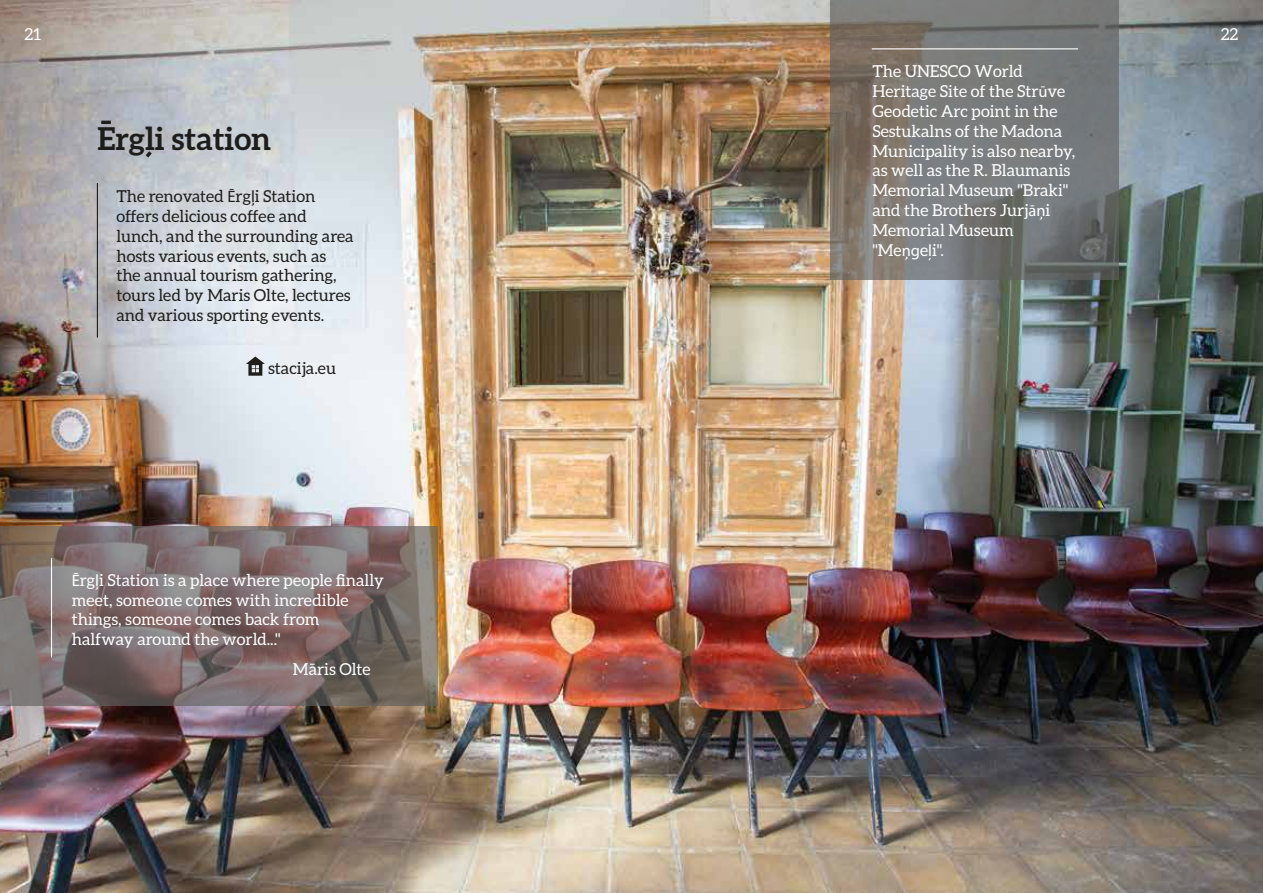
<style>
.page{position:relative;width:1263px;height:893px;background:#fff}
.page>*{position:absolute;margin:0;border:0;box-sizing:border-box;transform-origin:0 0}
.t1{font:700 31.5px "Aleo";color:#1d1d1b}
.t2{font:16.5px/19.8px "Aleo";color:#fff}
.t3{font:16.5px/19.8px "Aleo";color:#1d1d1b}
.s1{font-family:"Myriad Pro"}
</style>
<div class="page">
<img style="left:0;top:0;width:1263px;height:893px">
<hr style="left:97px;top:183px;width:1px;height:155px;background:#1d1d1b">
<svg style="left:830px;top:0;width:289px;height:280px;background:#777674"></svg>
<svg style="left:0;top:526px;width:438px;height:179px;background:#7c6e6d"></svg>
<hr style="left:872px;top:48px;width:206px;height:1px;background:#fff">
<hr style="left:51px;top:558px;width:1px;height:99px;background:#fff">
<svg style="left:246px;top:356px;width:19px;height:20px"></svg>
<svg style="left:101px;top:121px;width:10px;height:3px"></svg>
<svg style="left:142px;top:148px;width:13px;height:13px"></svg>
<svg style="left:927px;top:257px;width:5px;height:5px"></svg>
<p class="t2" style="left:25px;top:24px;width:18px">21</p>
<p class="t2" style="left:1221px;top:24px;width:19px">22</p>
<h1 class="t1" style="left:97px;top:120px;width:175px">Ergli station</h1>
<p class="t3" style="left:116px;top:186px;width:239px">The renovated <span class="s1">Ē</span>rg<span class="s1">ļ</span>i Station offers delicious coffee and lunch, and the surrounding area hosts various events, such as the annual tourism gathering, tours led by Maris Olte, lectures and various sporting events.</p>
<p class="t3" style="left:268px;top:358px;width:69px">stacija.eu</p>
<p class="t2" style="left:72px;top:570px;width:314px"><span class="s1">Ē</span>rg<span class="s1">ļ</span>i Station is a place where people finally meet, someone comes with incredible things, someone comes back from halfway around the world..."</p>
<p class="t2" style="left:293px;top:659px;width:79px">Maris Olte</p>
<p class="t2" style="left:872px;top:61px;width:204px">The UNESCO World<br>Heritage Site of the Str<span class="s1">ū</span>ve<br>Geodetic Arc point in the<br>Sestukalns of the Madona<br>Municipality is also nearby, as well as the R. Blaumanis<br>Memorial Museum "Braki" and the Brothers Jurj<span class="s1">āņ</span>i<br>Memorial Museum "Me<span class="s1">ņg</span>e<span class="s1">l</span>i".</p>
</div>
